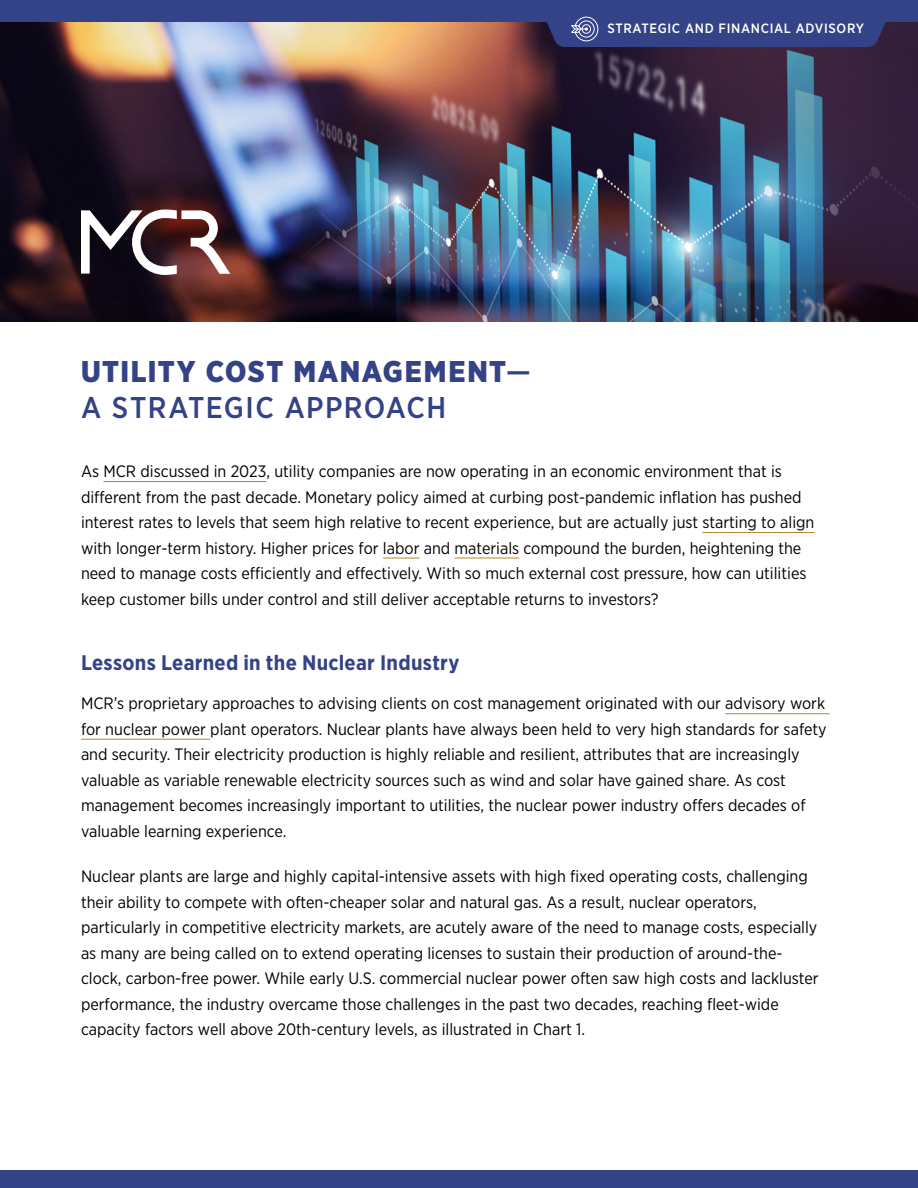
<style>
.page{position:relative;width:918px;height:1188px;background:#fff}
.page>*{position:absolute;margin:0;border:0;box-sizing:border-box;transform-origin:0 0}
.Headline_1{font:900 30px/36px "Gotham Narrow";letter-spacing:.05em;color:#344287}
.Heading_3{font:700 21px "Gotham Narrow";letter-spacing:.015em;color:#344287}
.Body_Text{font:16.5px/25.5px "Gotham Narrow";color:#000}
.t1{font:500 13.5px "Gotham Narrow";letter-spacing:.05em;color:#fff}
.s1{font-weight:500}
</style>
<div class="page">
<hr style="left:103px;top:481px;width:163px;height:1px;background:#b8852c">
<hr style="left:702px;top:532px;width:112px;height:1px;background:#b8852c">
<hr style="left:383px;top:558px;width:36px;height:1px;background:#b8852c">
<hr style="left:455px;top:558px;width:64px;height:1px;background:#b8852c">
<hr style="left:725px;top:713px;width:104px;height:1px;background:#b8852c">
<hr style="left:81px;top:739px;width:129px;height:1px;background:#b8852c">
<img style="left:0;top:22px;width:918px;height:300px">
<svg style="left:81px;top:210px;width:149px;height:65px"></svg>
<div style="left:0;top:1170px;width:918px;height:18px;background:#344287"></div>
<div style="left:0;top:0;width:918px;height:22px;background:#344287"></div>
<svg style="left:542px;top:16px;width:348px;height:31px"></svg>
<p class="t1" style="left:608px;top:20px;width:258px">STRATEGIC AND FINANCIAL ADVISORY</p>
<p class="Headline_1" style="left:81px;top:353px;width:451px">UTILITY COST MANAGEMENT<span class="s1">—<br>A STRATEGIC APPROACH</span></p>
<p class="Body_Text" style="left:81px;top:458px;width:735px">As MCR discussed in 2023, utility companies are now operating in an economic environment that is different from the past decade. Monetary policy aimed at curbing post-pandemic inflation has pushed interest rates to levels that seem high relative to recent experience, but are actually just starting to align with longer-term history. Higher prices for labor and materials compound the burden, heightening the need to manage costs efficiently and effectively. With so much external cost pressure, how can utilities keep customer bills under control and still deliver acceptable returns to investors?</p>
<p class="Heading_3" style="left:81px;top:649px;width:380px">Lessons Learned in the Nuclear Industry</p>
<p class="Body_Text" style="left:81px;top:690px;width:747px">MCR’s proprietary approaches to advising clients on cost management originated with our advisory work for nuclear power plant operators. Nuclear plants have always been held to very high standards for safety and security. Their electricity production is highly reliable and resilient, attributes that are increasingly valuable as variable renewable electricity sources such as wind and solar have gained share. As cost management becomes increasingly important to utilities, the nuclear power industry offers decades of valuable learning experience.</p>
<p class="Body_Text" style="left:81px;top:864px;width:739px">Nuclear plants are large and highly capital-intensive assets with high fixed operating costs, challenging their ability to compete with often-cheaper solar and natural gas. As a result, nuclear operators, particularly in competitive electricity markets, are acutely aware of the need to manage costs, especially as many are being called on to extend operating licenses to sustain their production of around-the&shy;clock, carbon-free power. While early U.S. commercial nuclear power often saw high costs and lackluster performance, the industry overcame those challenges in the past two decades, reaching fleet-wide capacity factors well above 20th-century levels, as illustrated in Chart 1.</p>
</div>
